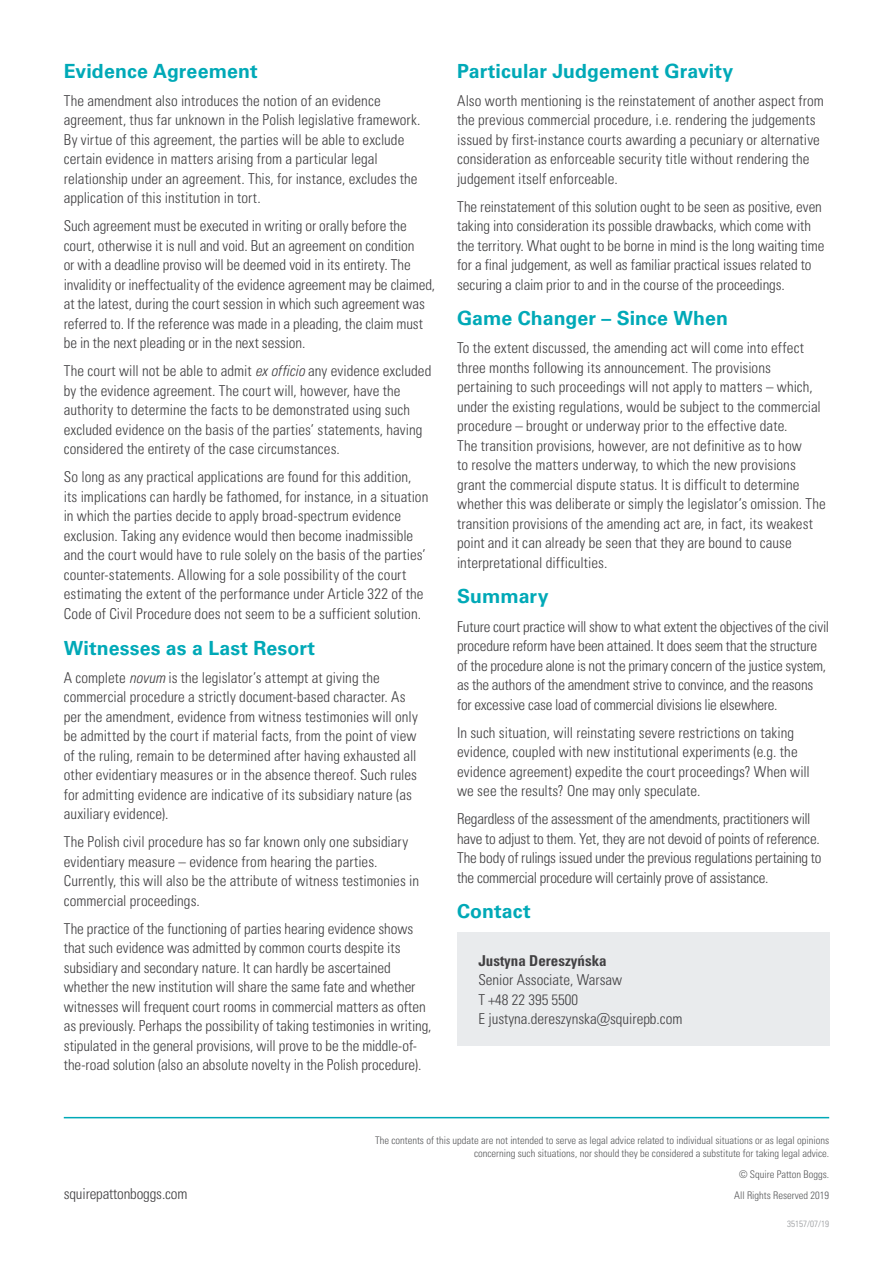
<style>
.page{position:relative;width:893px;height:1263px;background:#fff}
.page>*{position:absolute;margin:0;border:0;box-sizing:border-box;transform-origin:0 0}
.Body{font:700 19.5px "Univers LTCYR 65";letter-spacing:.005em;color:#00a9b7}
.Body-2{font:15px/19.5px "Univers LTCYR 47 Light Cond";color:#414042}
.Contact{font:15px "Univers LTCYR 47 Light Cond";color:#414042}
.Contact-2{font:15px "Univers LTCYR 67 Bold Cond";color:#414042}
.t1{font:10.5px/12.6px "Univers LTCYR 47 Light Cond";color:#58595b;text-align:right}
.t2{font:9px "Univers LTCYR 47 Light Cond";color:#939598}
.s1{font-family:"Univers LTCYR 47 Light Cond Obl"}
</style>
<div class="page">
<hr style="left:64px;top:1117px;width:765px;height:1px;background:#00a9b7">
<div style="left:457px;top:932px;width:372px;height:113px;background:#e9ebed"></div>
<p class="Body" style="left:64px;top:57px;width:195px">Evidence Agreement</p>
<p class="Body-2" style="left:64px;top:90px;width:358px">The amendment also introduces the notion of an evidence agreement, thus far unknown in the Polish legislative framework.<br>By virtue of this agreement, the parties will be able to exclude certain evidence in matters arising from a particular legal relationship under an agreement. This, for instance, excludes the application of this institution in tort.</p>
<p class="Body-2" style="left:64px;top:216px;width:373px">Such agreement must be executed in writing or orally before the court, otherwise it is null and void. But an agreement on condition<br>or with a deadline proviso will be deemed void in its entirety. The invalidity or ineffectuality of the evidence agreement may be claimed, at the latest, during the court session in which such agreement was referred to. If the reference was made in a pleading, the claim must be in the next pleading or in the next session.</p>
<p class="Body-2" style="left:64px;top:361px;width:369px">The court will not be able to admit <span class="s1">ex officio</span> any evidence excluded by the evidence agreement. The court will, however, have the authority to determine the facts to be demonstrated using such excluded evidence on the basis of the parties’ statements, having considered the entirety of the case circumstances.</p>
<p class="Body-2" style="left:64px;top:467px;width:366px">So long as any practical applications are found for this addition, its implications can hardly be fathomed, for instance, in a situation in which the parties decide to apply broad-spectrum evidence exclusion. Taking any evidence would then become inadmissible and the court would have to rule solely on the basis of the parties’ counter-statements. Allowing for a sole possibility of the court estimating the extent of the performance under Article 322 of the Code of Civil Procedure does not seem to be a sufficient solution.</p>
<p class="Body" style="left:64px;top:634px;width:253px">Witnesses as a Last Resort</p>
<p class="Body-2" style="left:64px;top:667px;width:356px">A complete <span class="s1">novum</span> is the legislator’s attempt at giving the commercial procedure a strictly document-based character. As per the amendment, evidence from witness testimonies will only be admitted by the court if material facts, from the point of view of the ruling, remain to be determined after having exhausted all other evidentiary measures or in the absence thereof. Such rules for admitting evidence are indicative of its subsidiary nature (as auxiliary evidence).</p>
<p class="Body-2" style="left:64px;top:831px;width:357px">The Polish civil procedure has so far known only one subsidiary evidentiary measure – evidence from hearing the parties.<br>Currently, this will also be the attribute of witness testimonies in commercial proceedings.</p>
<p class="Body-2" style="left:64px;top:918px;width:369px">The practice of the functioning of parties hearing evidence shows that such evidence was admitted by common courts despite its subsidiary and secondary nature. It can hardly be ascertained whether the new institution will share the same fate and whether witnesses will frequent court rooms in commercial matters as often as previously. Perhaps the possibility of taking testimonies in writing, stipulated in the general provisions, will prove to be the middle-of&shy;the-road solution (also an absolute novelty in the Polish procedure).</p>
<p class="Body" style="left:457px;top:57px;width:278px">Particular Judgement Gravity</p>
<p class="Body-2" style="left:457px;top:90px;width:368px">Also worth mentioning is the reinstatement of another aspect from the previous commercial procedure, i.e. rendering the judgements issued by first-instance courts awarding a pecuniary or alternative consideration as enforceable security title without rendering the judgement itself enforceable.</p>
<p class="Body-2" style="left:457px;top:196px;width:369px">The reinstatement of this solution ought to be seen as positive, even taking into consideration its possible drawbacks, which come with the territory. What ought to be borne in mind is the long waiting time for a final judgement, as well as familiar practical issues related to securing a claim prior to and in the course of the proceedings.</p>
<p class="Body" style="left:457px;top:305px;width:272px">Game Changer – Since When</p>
<p class="Body-2" style="left:457px;top:338px;width:370px">To the extent discussed, the amending act will come into effect three months following its announcement. The provisions pertaining to such proceedings will not apply to matters – which, under the existing regulations, would be subject to the commercial procedure – brought or underway prior to the effective date.<br>The transition provisions, however, are not definitive as to how<br>to resolve the matters underway, to which the new provisions grant the commercial dispute status. It is difficult to determine whether this was deliberate or simply the legislator’s omission. The transition provisions of the amending act are, in fact, its weakest point and it can already be seen that they are bound to cause interpretational difficulties.</p>
<p class="Body" style="left:457px;top:583px;width:93px">Summary</p>
<p class="Body-2" style="left:457px;top:616px;width:374px">Future court practice will show to what extent the objectives of the civil procedure reform have been attained. It does seem that the structure of the procedure alone is not the primary concern of the justice system, as the authors of the amendment strive to convince, and the reasons for excessive case load of commercial divisions lie elsewhere.</p>
<p class="Body-2" style="left:457px;top:722px;width:354px">In such situation, will reinstating severe restrictions on taking evidence, coupled with new institutional experiments (e.g. the evidence agreement) expedite the court proceedings? When will we see the results? One may only speculate.</p>
<p class="Body-2" style="left:457px;top:808px;width:366px">Regardless of the assessment of the amendments, practitioners will have to adjust to them. Yet, they are not devoid of points of reference.<br>The body of rulings issued under the previous regulations pertaining to the commercial procedure will certainly prove of assistance.</p>
<p class="Body" style="left:457px;top:897px;width:75px">Contact</p>
<p class="Contact-2" style="left:478px;top:951px;width:130px">Justyna Dereszyńska</p>
<p class="Contact" style="left:478px;top:970px;width:145px">Senior Associate, Warsaw</p>
<p class="Contact" style="left:478px;top:989px;width:101px">T +48 22 395 5500</p>
<p class="Contact" style="left:478px;top:1009px;width:206px">E justyna.dereszynska@squirepb.com</p>
<p class="t1" style="left:375px;top:1134px;width:456px">The contents of this update are not intended to serve as legal advice related to individual situations or as legal opinions concerning such situations, nor should they be considered a substitute for taking legal advice.</p>
<p class="t1" style="left:739px;top:1167px;width:92px">© Squire Patton Boggs.</p>
<p class="Body-2" style="left:64px;top:1183px;width:125px">squirepattonboggs.com</p>
<p class="t1" style="left:734px;top:1188px;width:97px">All Rights Reserved 2019</p>
<p class="t2" style="left:787px;top:1217px;width:43px">35157/07/19</p>
</div>
